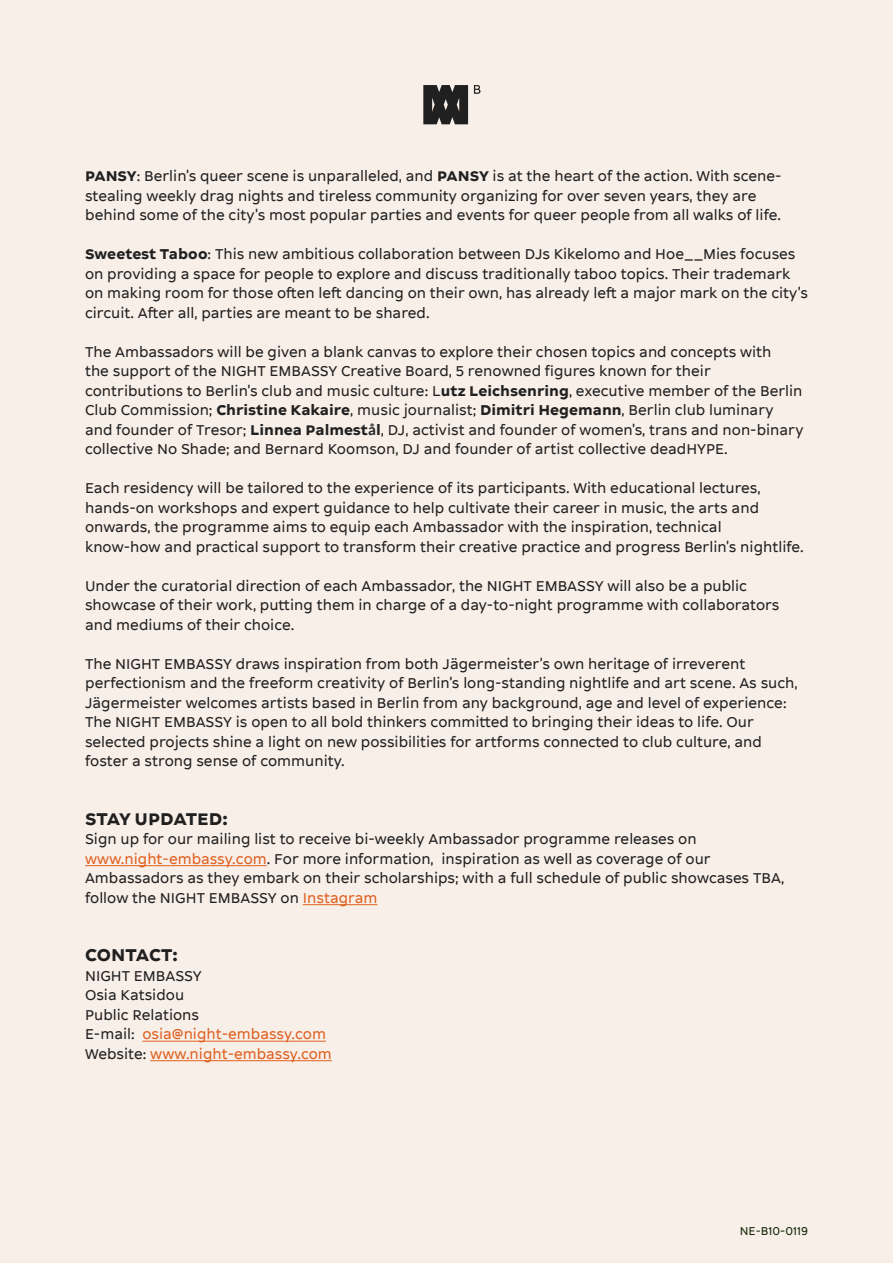
<style>
.page{position:relative;width:893px;height:1263px;background:#f8efe8}
.page>*{position:absolute;margin:0;border:0;box-sizing:border-box;transform-origin:0 0}
.t1{font:700 18px "Meister";color:#212020}
.t2{font:15px/19.5px "Meister";color:#212020}
.t3{font:12px "Meister";color:#162b0c}
.s1{font-weight:700}
.s2{font-family:"Lato";font-weight:700}
.s3{color:#df6020}
</style>
<div class="page">
<svg style="left:474px;top:85px;width:6px;height:9px"></svg>
<svg style="left:423px;top:85px;width:45px;height:39px;background:#323030"></svg>
<hr style="left:85px;top:865px;width:182px;height:1px;background:#df6020">
<hr style="left:303px;top:904px;width:74px;height:1px;background:#df6020">
<hr style="left:142px;top:1041px;width:184px;height:1px;background:#df6020">
<hr style="left:150px;top:1060px;width:182px;height:1px;background:#df6020">
<p class="t2" style="left:85px;top:166px;width:698px"><span class="s1">PANSY</span>: Berlin’s queer scene is unparalleled, and <span class="s1">PANSY</span> is at the heart of the action. With scene&shy;stealing weekly drag nights and tireless community organizing for over seven years, they are behind some of the city’s most popular parties and events for queer people from all walks of life.</p>
<p class="t2" style="left:85px;top:244px;width:724px"><span class="s1">Sweetest Taboo</span>: This new ambitious collaboration between DJs Kikelomo and Hoe__Mies focuses on providing a space for people to explore and discuss traditionally taboo topics. Their trademark on making room for those often left dancing on their own, has already left a major mark on the city’s circuit. After all, parties are meant to be shared.</p>
<p class="t2" style="left:85px;top:342px;width:720px">The Ambassadors will be given a blank canvas to explore their chosen topics and concepts with<br>the support of the NIGHT EMBASSY Creative Board, 5 renowned figures known for their contributions to Berlin’s club and music culture: L<span class="s1">utz Leichsenring</span>, executive member of the Berlin Club Commission; <span class="s1">Christine Kakaire</span>, music journalist; <span class="s1">Dimitri Hegemann</span>, Berlin club luminary and founder of Tresor; <span class="s1">Linnea Palmest</span><span class="s2">å</span><span class="s1">l</span>, DJ, activist and founder of women’s, trans and non-binary collective No Shade; and Bernard Koomson, DJ and founder of artist collective deadHYPE.</p>
<p class="t2" style="left:85px;top:478px;width:720px">Each residency will be tailored to the experience of its participants. With educational lectures, hands-on workshops and expert guidance to help cultivate their career in music, the arts and onwards, the programme aims to equip each Ambassador with the inspiration, technical<br>know-how and practical support to transform their creative practice and progress Berlin’s nightlife.</p>
<p class="t2" style="left:85px;top:576px;width:696px">Under the curatorial direction of each Ambassador, the NIGHT EMBASSY will also be a public showcase of their work, putting them in charge of a day-to-night programme with collaborators and mediums of their choice.</p>
<p class="t2" style="left:85px;top:654px;width:714px">The NIGHT EMBASSY draws inspiration from both Jägermeister’s own heritage of irreverent perfectionism and the freeform creativity of Berlin’s long-standing nightlife and art scene. As such, Jägermeister welcomes artists based in Berlin from any background, age and level of experience:<br>The NIGHT EMBASSY is open to all bold thinkers committed to bringing their ideas to life. Our selected projects shine a light on new possibilities for artforms connected to club culture, and foster a strong sense of community.</p>
<p class="t1" style="left:85px;top:808px;width:144px">STAY UPDATED:</p>
<p class="t2" style="left:85px;top:829px;width:701px">Sign up for our mailing list to receive bi-weekly Ambassador programme releases on <span class="s3">www.night-embassy.com</span>. For more information, inspiration as well as coverage of our Ambassadors as they embark on their scholarships; with a full schedule of public showcases TBA, follow the NIGHT EMBASSY on <span class="s3">Instagram</span></p>
<p class="t1" style="left:85px;top:944px;width:94px">CONTACT:</p>
<p class="t2" style="left:85px;top:966px;width:248px">NIGHT EMBASSY<br>Osia Katsidou<br>Public Relations<br>E-mail: <span class="s3">osia@night-embassy.com<br></span>Website: <span class="s3">www.night-embassy.com</span></p>
<p class="t3" style="left:740px;top:1224px;width:70px">NE-B10-0119</p>
</div>
